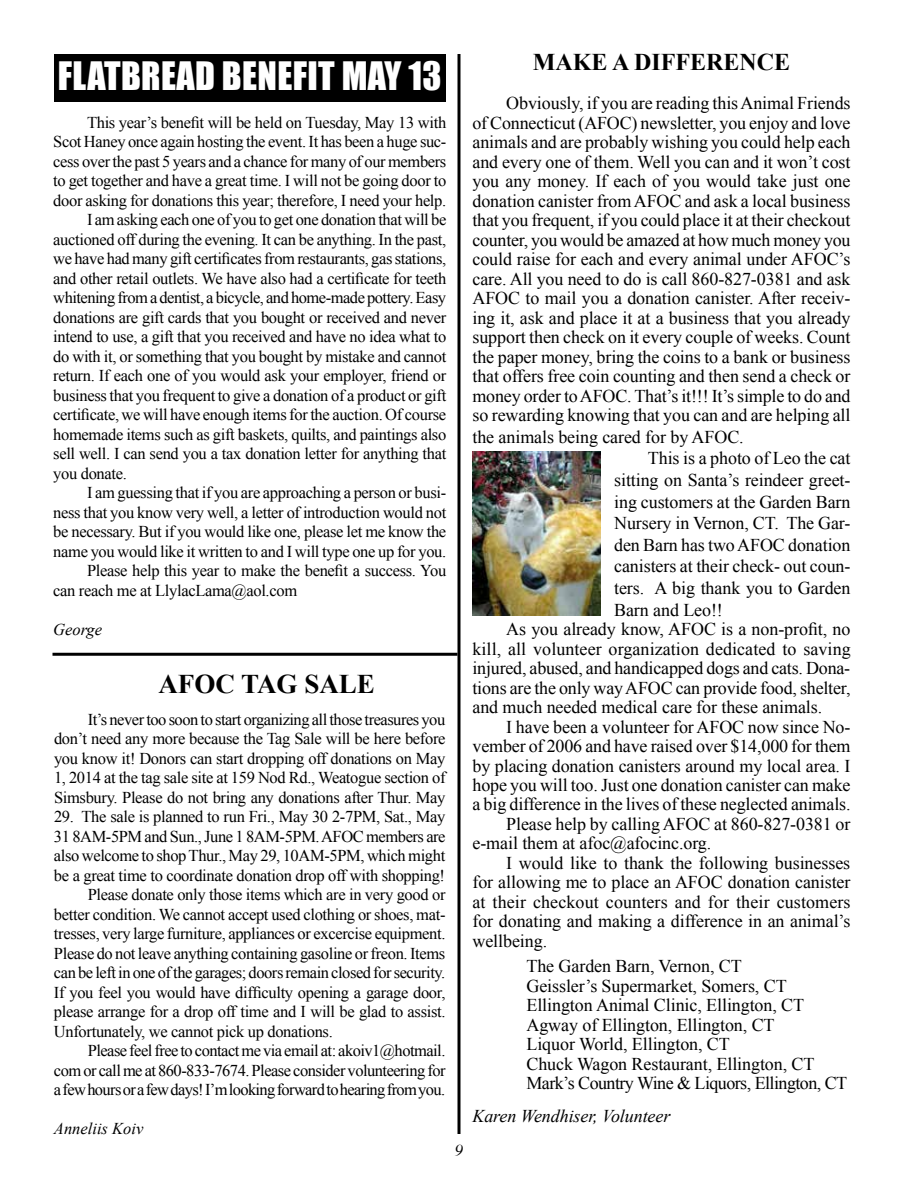
<style>
.page{position:relative;width:918px;height:1188px;background:#fff}
.page>*{position:absolute;margin:0;border:0;box-sizing:border-box;transform-origin:0 0}
.t1{font:36px "Impact";letter-spacing:.01em;color:#fff}
.t2{font:700 27px "Times New Roman";color:#000}
.t3{font:700 24px "Times New Roman";color:#000}
.t4{font:18px/19.5px "Times New Roman";letter-spacing:-.005em;color:#000;text-align:justify}
.t5{font:italic 18px "Times New Roman";letter-spacing:-.005em;color:#000}
.t6{font:16.5px/19.5px "Times New Roman";letter-spacing:-.02em;color:#000;text-align:justify}
.t7{font:16.5px "Times New Roman";letter-spacing:-.04em;color:#000}
.t8{font:italic 16.5px "Times New Roman";color:#000}
.t9{font:italic 16.5px "Times";color:#000}
</style>
<div class="page">
<div style="left:54px;top:54px;width:392px;height:48px;background:#000"></div>
<hr style="left:458px;top:54px;width:2px;height:1080px;background:#000">
<hr style="left:52px;top:653px;width:406px;height:3px;background:#000">
<img style="left:472px;top:451px;width:129px;height:165px">
<h1 class="t1" style="left:58px;top:48px;width:385px">FLATBREAD BENEFIT MAY 13</h1>
<p class="t6" style="left:87px;top:112px;width:361px">This year’s benefit will be held on Tuesday, May 13 with</p>
<p class="t6" style="left:53px;top:132px;width:395px">Scot Haney once again hosting the event. It has been a huge suc-</p>
<p class="t6" style="left:53px;top:151px;width:395px">cess over the past 5 years and a chance for many of our members</p>
<p class="t6" style="left:53px;top:171px;width:395px">to get together and have a great time. I will not be going door to</p>
<p class="t6" style="left:53px;top:190px;width:395px">door asking for donations this year; therefore, I need your help.</p>
<p class="t6" style="left:87px;top:210px;width:361px">I am asking each one of you to get one donation that will be</p>
<p class="t6" style="left:53px;top:229px;width:395px">auctioned off during the evening. It can be anything. In the past,</p>
<p class="t6" style="left:53px;top:249px;width:395px">we have had many gift certificates from restaurants, gas stations,</p>
<p class="t6" style="left:53px;top:268px;width:395px">and other retail outlets. We have also had a certificate for teeth</p>
<p class="t6" style="left:53px;top:288px;width:394px">whitening from a dentist, a bicycle, and home-made pottery. Easy</p>
<p class="t6" style="left:53px;top:307px;width:395px">donations are gift cards that you bought or received and never</p>
<p class="t6" style="left:53px;top:327px;width:395px">intend to use, a gift that you received and have no idea what to</p>
<p class="t6" style="left:53px;top:346px;width:395px">do with it, or something that you bought by mistake and cannot</p>
<p class="t6" style="left:53px;top:366px;width:395px">return. If each one of you would ask your employer, friend or</p>
<p class="t6" style="left:53px;top:385px;width:395px">business that you frequent to give a donation of a product or gift</p>
<p class="t6" style="left:53px;top:405px;width:395px">certificate, we will have enough items for the auction. Of course</p>
<p class="t6" style="left:53px;top:424px;width:395px">homemade items such as gift baskets, quilts, and paintings also</p>
<p class="t6" style="left:53px;top:444px;width:395px">sell well. I can send you a tax donation letter for anything that</p>
<p class="t6" style="left:53px;top:463px;width:75px">you donate.</p>
<p class="t6" style="left:87px;top:483px;width:361px">I am guessing that if you are approaching a person or busi-</p>
<p class="t6" style="left:53px;top:502px;width:395px">ness that you know very well, a letter of introduction would not</p>
<p class="t6" style="left:53px;top:522px;width:395px">be necessary. But if you would like one, please let me know the</p>
<p class="t6" style="left:53px;top:541px;width:395px">name you would like it written to and I will type one up for you.</p>
<p class="t6" style="left:87px;top:561px;width:361px">Please help this year to make the benefit a success. You</p>
<p class="t6" style="left:53px;top:580px;width:245px">can reach me at LlylacLama@aol.com</p>
<p class="t8" style="left:53px;top:618px;width:50px">George</p>
<h2 class="t2" style="left:158px;top:666px;width:218px">AFOC TAG SALE</h2>
<p class="t6" style="left:54px;top:709px;width:393px;text-indent:34px">It’s never too soon to start organizing all those treasures you don’t need any more because the Tag Sale will be here before you know it! Donors can start dropping off donations on May 1, 2014 at the tag sale site at 159 Nod Rd., Weatogue section of Simsbury. Please do not bring any donations after Thur. May</p>
<p class="t6" style="left:54px;top:807px;width:393px">29. The sale is planned to run Fri., May 30 2-7PM, Sat., May</p>
<p class="t6" style="left:54px;top:826px;width:393px">31 8AM-5PM and Sun., June 1 8AM-5PM. AFOC members are</p>
<p class="t6" style="left:54px;top:846px;width:393px">also welcome to shop Thur., May 29, 10AM-5PM, which might</p>
<p class="t6" style="left:54px;top:865px;width:393px">be a great time to coordinate donation drop off with shopping!</p>
<p class="t6" style="left:88px;top:885px;width:359px">Please donate only those items which are in very good or</p>
<p class="t6" style="left:54px;top:904px;width:393px">better condition. We cannot accept used clothing or shoes, mat-</p>
<p class="t6" style="left:54px;top:924px;width:393px">tresses, very large furniture, appliances or excercise equipment.</p>
<p class="t6" style="left:54px;top:943px;width:393px">Please do not leave anything containing gasoline or freon. Items</p>
<p class="t6" style="left:54px;top:963px;width:393px">can be left in one of the garages; doors remain closed for security.</p>
<p class="t6" style="left:54px;top:982px;width:393px">If you feel you would have difficulty opening a garage door,</p>
<p class="t6" style="left:54px;top:1002px;width:393px">please arrange for a drop off time and I will be glad to assist.</p>
<p class="t6" style="left:54px;top:1021px;width:280px">Unfortunately, we cannot pick up donations.</p>
<p class="t6" style="left:88px;top:1041px;width:359px">Please feel free to contact me via email at: akoiv1@hotmail.</p>
<p class="t6" style="left:54px;top:1060px;width:393px">com or call me at 860-833-7674. Please consider volunteering for</p>
<p class="t7" style="left:54px;top:1079px;width:393px">a few hours or a few days! I’m looking forward to hearing from you.</p>
<p class="t8" style="left:54px;top:1118px;width:91px">Anneliis Koiv</p>
<p class="t9" style="left:455px;top:1136px;width:10px">9</p>
<h3 class="t3" style="left:533px;top:46px;width:259px">MAKE A DIFFERENCE</h3>
<p class="t4" style="left:472px;top:93px;width:380px;text-indent:34px">Obviously, if you are reading this Animal Friends of Connecticut (AFOC) newsletter, you enjoy and love animals and are probably wishing you could help each and every one of them. Well you can and it won’t cost you any money. If each of you would take just one donation canister from AFOC and ask a local business that you frequent, if you could place it at their checkout counter, you would be amazed at how much money you could raise for each and every animal under AFOC’s care. All you need to do is call 860-827-0381 and ask AFOC to mail you a donation canister. After receiv&shy;ing it, ask and place it at a business that you already support then check on it every couple of weeks. Count the paper money, bring the coins to a bank or business that offers free coin counting and then send a check or money order to AFOC. That’s it!!! It’s simple to do and so rewarding knowing that you can and are helping all</p>
<p class="t4" style="left:472px;top:427px;width:273px">the animals being cared for by AFOC.</p>
<p class="t4" style="left:648px;top:448px;width:204px">This is a photo of Leo the cat</p>
<p class="t4" style="left:614px;top:470px;width:238px">sitting on Santa’s reindeer greet-</p>
<p class="t4" style="left:614px;top:492px;width:238px">ing customers at the Garden Barn</p>
<p class="t4" style="left:614px;top:513px;width:238px">Nursery in Vernon, CT. The Gar-</p>
<p class="t4" style="left:614px;top:535px;width:238px">den Barn has two AFOC donation</p>
<p class="t4" style="left:614px;top:556px;width:238px">canisters at their check- out coun-</p>
<p class="t4" style="left:614px;top:578px;width:238px">ters. A big thank you to Garden</p>
<p class="t4" style="left:614px;top:600px;width:110px">Barn and Leo!!</p>
<p class="t4" style="left:472px;top:619px;width:380px;text-indent:34px">As you already know, AFOC is a non-profit, no kill, all volunteer organization dedicated to saving injured, abused, and handicapped dogs and cats. Dona&shy;tions are the only way AFOC can provide food, shelter, and much needed medical care for these animals.</p>
<p class="t4" style="left:506px;top:716px;width:346px">I have been a volunteer for AFOC now since No-</p>
<p class="t4" style="left:472px;top:736px;width:380px">vember of 2006 and have raised over $14,000 for them</p>
<p class="t4" style="left:472px;top:755px;width:380px">by placing donation canisters around my local area. I</p>
<p class="t4" style="left:472px;top:775px;width:380px">hope you will too. Just one donation canister can make</p>
<p class="t4" style="left:472px;top:794px;width:380px">a big difference in the lives of these neglected animals.</p>
<p class="t4" style="left:506px;top:814px;width:346px">Please help by calling AFOC at 860-827-0381 or</p>
<p class="t4" style="left:472px;top:833px;width:240px">e-mail them at afoc@afocinc.org.</p>
<p class="t4" style="left:506px;top:853px;width:346px">I would like to thank the following businesses</p>
<p class="t4" style="left:472px;top:872px;width:380px">for allowing me to place an AFOC donation canister</p>
<p class="t4" style="left:472px;top:892px;width:380px">at their checkout counters and for their customers</p>
<p class="t4" style="left:472px;top:911px;width:380px">for donating and making a difference in an animal’s</p>
<p class="t4" style="left:472px;top:931px;width:76px">wellbeing.</p>
<p class="t4" style="left:526px;top:956px;width:322px;text-align:left">The Garden Barn, Vernon, CT<br>Geissler’s Supermarket, Somers, CT Ellington Animal Clinic, Ellington, CT Agway of Ellington, Ellington, CT<br>Liquor World, Ellington, CT<br>Chuck Wagon Restaurant, Ellington, CT Mark’s Country Wine &amp; Liquors, Ellington, CT</p>
<p class="t5" style="left:472px;top:1104px;width:199px">Karen Wendhiser, Volunteer</p>
</div>
